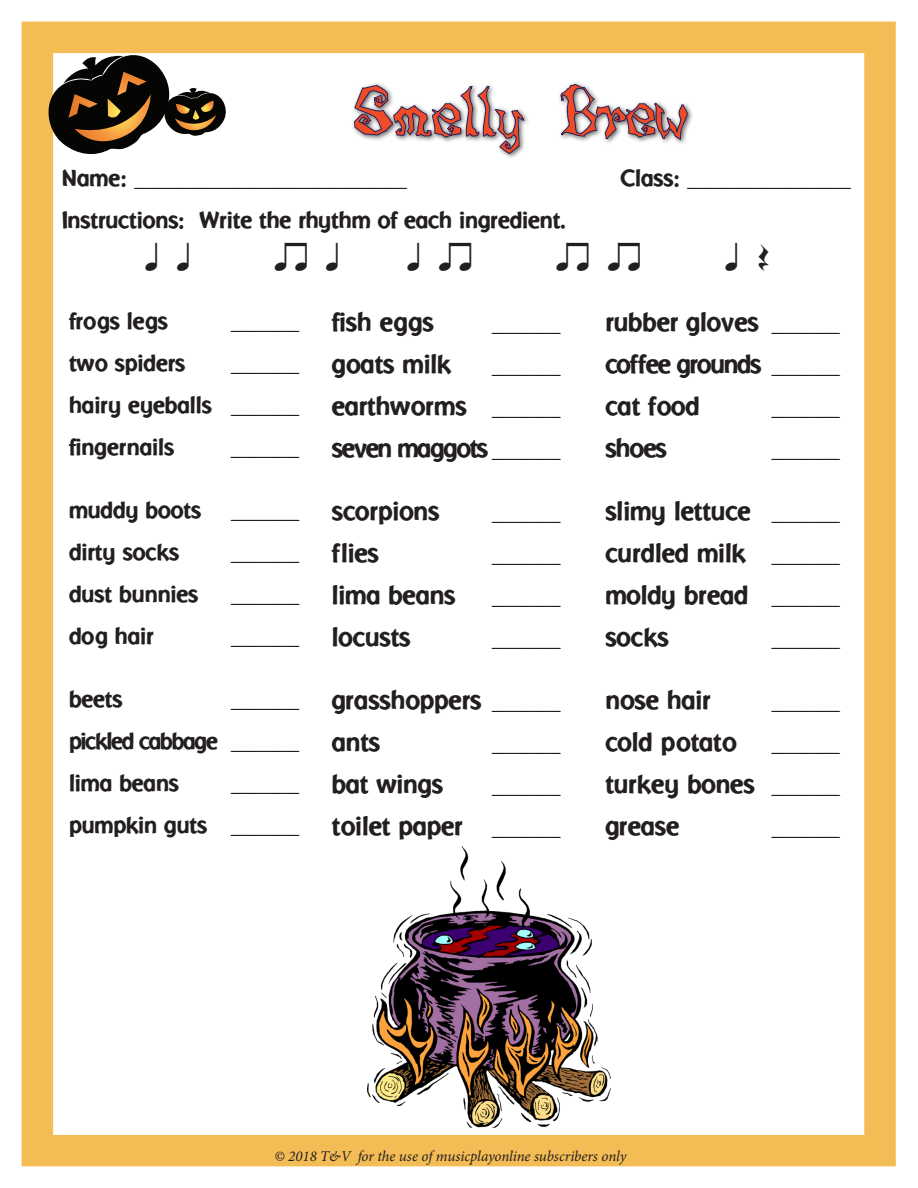
<style>
.page{position:relative;width:918px;height:1188px;background:#fff}
.page>*{position:absolute;margin:0;border:0;box-sizing:border-box;transform-origin:0 0}
.t1{font:75px "Lunacy More";color:#f04b27}
.t2{font:33px "Metronome";color:#231f20}
.t3{font:27px "Res Publica";color:#231f20}
.t4{font:27px "Res Publica";letter-spacing:-.04em;color:#231f20}
.t5{font:27px "Res Publica";letter-spacing:-.045em;color:#231f20}
.t6{font:24px "Res Publica";color:#231f20}
.t7{font:24px "Res Publica";letter-spacing:-.05em;color:#231f20}
.t8{font:italic 15px "Minion Pro";letter-spacing:-.005em;color:#231f20}
.s1{font-size:24px}
</style>
<div class="page">
<svg style="left:353px;top:84px;width:173px;height:71px"></svg>
<svg style="left:559px;top:83px;width:130px;height:61px"></svg>
<div style="left:22px;top:22px;width:874px;height:1144px;border:32px solid #f4bc55"></div>
<svg style="left:42px;top:45px;width:187px;height:112px"></svg>
<img style="left:368px;top:847px;width:242px;height:281px">
<p class="t1" style="left:355px;top:84px;width:334px">Smelly Brew</p>
<p class="t6" style="left:62px;top:163px;width:347px">Name: ____________________</p>
<p class="t6" style="left:621px;top:163px;width:232px">Class: ____________</p>
<p class="t6" style="left:62px;top:205px;width:505px">Instructions: Write the rhythm of each ingredient.</p>
<p class="t2" style="left:144px;top:239px;width:48px">Q Q</p>
<p class="t2" style="left:274px;top:239px;width:68px">QR Q</p>
<p class="t2" style="left:406px;top:239px;width:68px">Q QR</p>
<p class="t2" style="left:555px;top:239px;width:88px">QR QR</p>
<p class="t2" style="left:724px;top:239px;width:48px">Q Q</p>
<p class="t6" style="left:69px;top:306px;width:100px">frogs legs</p>
<p class="t6" style="left:231px;top:306px;width:70px">_____</p>
<p class="t3" style="left:332px;top:305px;width:103px">fish eggs</p>
<p class="t6" style="left:492px;top:308px;width:70px">_____</p>
<p class="t6" style="left:69px;top:348px;width:118px">two spiders</p>
<p class="t6" style="left:231px;top:348px;width:70px">_____</p>
<p class="t6" style="left:69px;top:390px;width:232px">hairy eyeballs _____</p>
<p class="t6" style="left:69px;top:432px;width:107px">fingernails</p>
<p class="t6" style="left:231px;top:432px;width:70px">_____</p>
<p class="t6" style="left:69px;top:495px;width:232px">muddy boots _____</p>
<p class="t6" style="left:69px;top:537px;width:112px">dirty socks</p>
<p class="t6" style="left:231px;top:537px;width:70px">_____</p>
<p class="t6" style="left:69px;top:579px;width:131px">dust bunnies</p>
<p class="t6" style="left:231px;top:579px;width:70px">_____</p>
<p class="t6" style="left:69px;top:621px;width:86px">dog hair</p>
<p class="t6" style="left:231px;top:621px;width:70px">_____</p>
<p class="t3" style="left:332px;top:347px;width:120px">goats milk</p>
<p class="t6" style="left:492px;top:350px;width:70px">_____</p>
<p class="t3" style="left:332px;top:389px;width:230px">earthworms <span class="s1">_____</span></p>
<p class="t5" style="left:332px;top:431px;width:230px">seven maggots <span class="s1">_____</span></p>
<p class="t3" style="left:332px;top:494px;width:109px">scorpions</p>
<p class="t6" style="left:492px;top:497px;width:70px">_____</p>
<p class="t3" style="left:332px;top:536px;width:49px">flies</p>
<p class="t6" style="left:492px;top:539px;width:70px">_____</p>
<p class="t3" style="left:332px;top:578px;width:125px">lima beans</p>
<p class="t6" style="left:492px;top:581px;width:70px">_____</p>
<p class="t3" style="left:332px;top:620px;width:80px">locusts</p>
<p class="t6" style="left:492px;top:623px;width:70px">_____</p>
<p class="t3" style="left:605px;top:305px;width:236px">rubber gloves <span class="s1">_____</span></p>
<p class="t4" style="left:605px;top:347px;width:236px">coffee grounds <span class="s1">_____</span></p>
<p class="t3" style="left:605px;top:389px;width:96px">cat food</p>
<p class="t6" style="left:772px;top:392px;width:70px">_____</p>
<p class="t3" style="left:605px;top:431px;width:63px">shoes</p>
<p class="t6" style="left:772px;top:434px;width:70px">_____</p>
<p class="t3" style="left:605px;top:494px;width:236px">slimy lettuce <span class="s1">_____</span></p>
<p class="t3" style="left:605px;top:536px;width:236px">curdled milk <span class="s1">_____</span></p>
<p class="t3" style="left:605px;top:578px;width:236px">moldy bread <span class="s1">_____</span></p>
<p class="t3" style="left:605px;top:620px;width:65px">socks</p>
<p class="t6" style="left:772px;top:623px;width:70px">_____</p>
<p class="t6" style="left:69px;top:684px;width:55px">beets</p>
<p class="t6" style="left:231px;top:684px;width:70px">_____</p>
<p class="t7" style="left:69px;top:726px;width:232px">pickled cabbage _____</p>
<p class="t6" style="left:69px;top:768px;width:111px">lima beans</p>
<p class="t6" style="left:231px;top:768px;width:70px">_____</p>
<p class="t6" style="left:69px;top:810px;width:232px">pumpkin guts _____</p>
<p class="t3" style="left:332px;top:683px;width:230px">grasshoppers <span class="s1">_____</span></p>
<p class="t3" style="left:332px;top:725px;width:50px">ants</p>
<p class="t6" style="left:492px;top:728px;width:70px">_____</p>
<p class="t3" style="left:332px;top:767px;width:113px">bat wings</p>
<p class="t6" style="left:492px;top:770px;width:70px">_____</p>
<p class="t3" style="left:332px;top:809px;width:230px">toilet paper <span class="s1">_____</span></p>
<p class="t3" style="left:605px;top:683px;width:107px">nose hair</p>
<p class="t6" style="left:772px;top:686px;width:70px">_____</p>
<p class="t3" style="left:605px;top:725px;width:133px">cold potato</p>
<p class="t6" style="left:772px;top:728px;width:70px">_____</p>
<p class="t3" style="left:605px;top:767px;width:236px">turkey bones <span class="s1">_____</span></p>
<p class="t3" style="left:605px;top:809px;width:75px">grease</p>
<p class="t6" style="left:772px;top:812px;width:70px">_____</p>
<p class="t8" style="left:274px;top:1146px;width:353px">© 2018 T&amp;V for the use of musicplayonline subscribers only</p>
</div>
